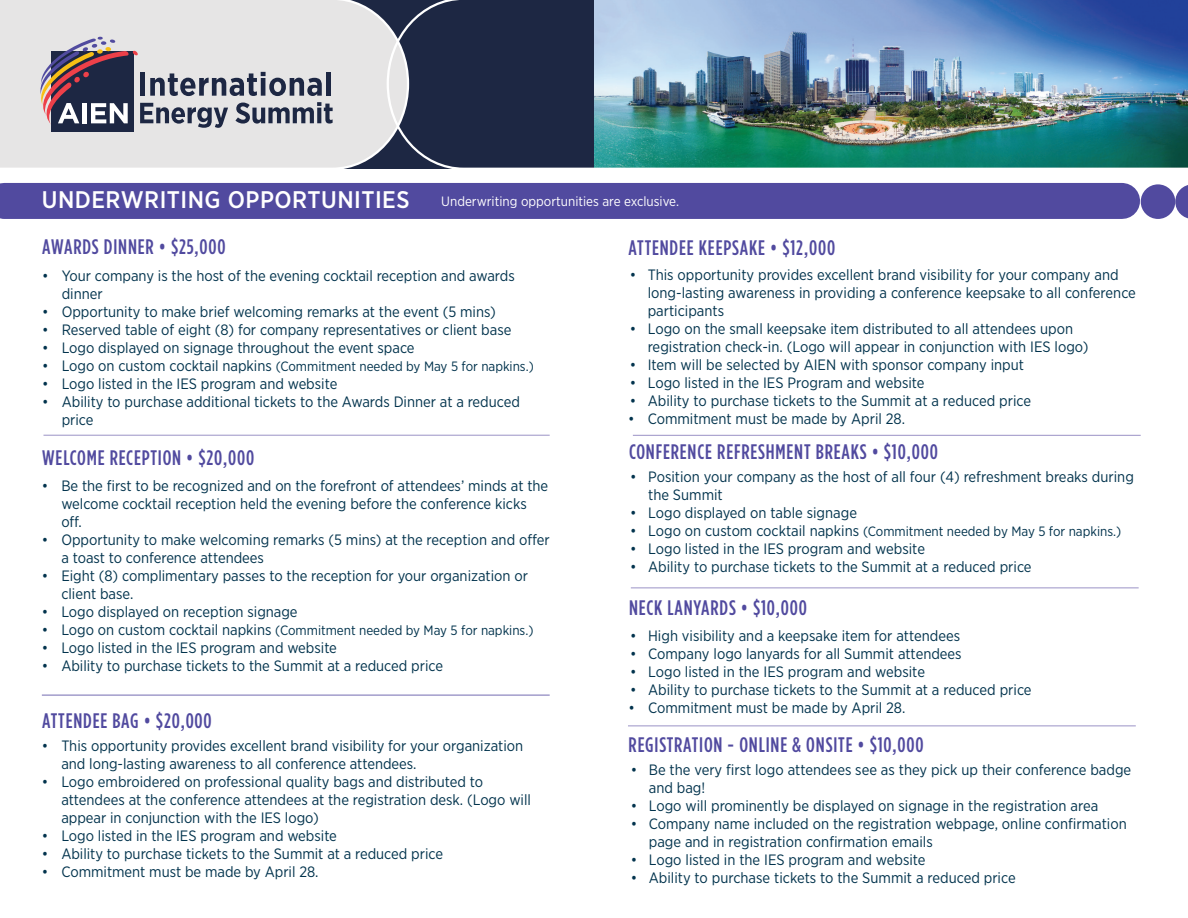
<style>
.page{position:relative;width:1188px;height:918px;background:#fff}
.page>*{position:absolute;margin:0;border:0;box-sizing:border-box;transform-origin:0 0}
.t1{font:500 24px "Gotham Narrow";letter-spacing:.02em;color:#fff}
.t2{font:500 21px "Gotham Condensed";letter-spacing:.04em;color:#514a9f}
.t3{font:15px/18px "Gotham Narrow";color:#02334d}
.t4{font:13.5px "Gotham Narrow";color:#02334d}
.t5{font:13.5px "Gotham Narrow";color:#fff}
.s1{font-size:15px}
</style>
<div class="page">
<div style="left:4px;top:183px;width:1118px;height:36px;background:#514a9f"></div>
<div style="left:1141px;top:184px;width:34px;height:35px;background:#514a9f;border-radius:50%"></div>
<svg style="left:1175px;top:185px;width:13px;height:34px"></svg>
<hr style="left:44px;top:435px;width:506px;height:1px;background:#9a92c6">
<hr style="left:42px;top:695px;width:508px;height:1px;background:#746cb1">
<div style="left:0;top:0;width:385px;height:169px;background:#e6e5e5"></div>
<img style="left:385px;top:0;width:803px;height:169px">
<div style="left:52px;top:51px;width:82px;height:81px;background:#1d2743"></div>
<svg style="left:41px;top:37px;width:292px;height:91px"></svg>
<hr style="left:633px;top:435px;width:508px;height:1px;background:#9a92c6">
<hr style="left:631px;top:588px;width:508px;height:1px;background:#9a92c6">
<hr style="left:628px;top:726px;width:508px;height:1px;background:#9a92c6">
<h1 class="t1" style="left:42px;top:185px;width:369px">UNDERWRITING OPPORTUNITIES</h1>
<p class="t5" style="left:441px;top:193px;width:239px">Underwriting opportunities are exclusive.</p>
<h2 class="t2" style="left:42px;top:235px;width:185px">AWARDS DINNER • $25,000</h2>
<p class="t3" style="left:62px;top:267px;width:455px;text-indent:-20px">• Your company is the host of the evening cocktail reception and awards dinner</p>
<p class="t3" style="left:42px;top:303px;width:455px">• Opportunity to make brief welcoming remarks at the event (5 mins)</p>
<p class="t3" style="left:42px;top:321px;width:471px">• Reserved table of eight (8) for company representatives or client base</p>
<p class="t3" style="left:42px;top:339px;width:374px">• Logo displayed on signage throughout the event space</p>
<p class="t4" style="left:42px;top:358px;width:493px"><span class="s1">• Logo on custom cocktail napkins</span> (Commitment needed by May 5 for napkins.)</p>
<p class="t3" style="left:42px;top:375px;width:297px">• Logo listed in the IES program and website</p>
<p class="t3" style="left:62px;top:393px;width:460px;text-indent:-20px">• Ability to purchase additional tickets to the Awards Dinner at a reduced price</p>
<h2 class="t2" style="left:42px;top:446px;width:214px">WELCOME RECEPTION • $20,000</h2>
<p class="t3" style="left:61px;top:476px;width:488px;text-indent:-19px">• Be the first to be recognized and on the forefront of attendees’ minds at the welcome cocktail reception held the evening before the conference kicks off.</p>
<p class="t3" style="left:61px;top:530px;width:490px;text-indent:-19px">• Opportunity to make welcoming remarks (5 mins) at the reception and offer a toast to conference attendees</p>
<p class="t3" style="left:61px;top:566px;width:468px;text-indent:-19px">• Eight (8) complimentary passes to the reception for your organization or client base.</p>
<p class="t3" style="left:42px;top:602px;width:257px">• Logo displayed on reception signage</p>
<p class="t4" style="left:42px;top:622px;width:493px"><span class="s1">• Logo on custom cocktail napkins</span> (Commitment needed by May 5 for napkins.)</p>
<p class="t3" style="left:42px;top:638px;width:297px">• Logo listed in the IES program and website</p>
<p class="t3" style="left:42px;top:656px;width:403px">• Ability to purchase tickets to the Summit at a reduced price</p>
<h2 class="t2" style="left:42px;top:709px;width:171px">ATTENDEE BAG • $20,000</h2>
<p class="t3" style="left:61px;top:737px;width:463px;text-indent:-19px">• This opportunity provides excellent brand visibility for your organization and long-lasting awareness to all conference attendees.</p>
<p class="t3" style="left:61px;top:773px;width:471px;text-indent:-19px">• Logo embroidered on professional quality bags and distributed to attendees at the conference attendees at the registration desk. (Logo will appear in conjunction with the IES logo)</p>
<p class="t3" style="left:42px;top:827px;width:297px">• Logo listed in the IES program and website</p>
<p class="t3" style="left:42px;top:845px;width:403px">• Ability to purchase tickets to the Summit at a reduced price</p>
<p class="t3" style="left:42px;top:863px;width:278px">• Commitment must be made by April 28.</p>
<h2 class="t2" style="left:629px;top:236px;width:208px">ATTENDEE KEEPSAKE • $12,000</h2>
<p class="t3" style="left:648px;top:265px;width:490px;text-indent:-18px">• This opportunity provides excellent brand visibility for your company and long-lasting awareness in providing a conference keepsake to all conference participants</p>
<p class="t3" style="left:648px;top:319px;width:442px;text-indent:-18px">• Logo on the small keepsake item distributed to all attendees upon registration check-in. (Logo will appear in conjunction with IES logo)</p>
<p class="t3" style="left:630px;top:355px;width:396px">• Item will be selected by AIEN with sponsor company input</p>
<p class="t3" style="left:630px;top:373px;width:296px">• Logo listed in the IES Program and website</p>
<p class="t3" style="left:630px;top:391px;width:403px">• Ability to purchase tickets to the Summit at a reduced price</p>
<p class="t3" style="left:628px;top:409px;width:278px">• Commitment must be made by April 28.</p>
<h2 class="t2" style="left:629px;top:440px;width:310px">CONFERENCE REFRESHMENT BREAKS • $10,000</h2>
<p class="t3" style="left:648px;top:467px;width:487px;text-indent:-18px">• Position your company as the host of all four (4) refreshment breaks during the Summit</p>
<p class="t3" style="left:630px;top:503px;width:228px">• Logo displayed on table signage</p>
<p class="t4" style="left:630px;top:523px;width:493px"><span class="s1">• Logo on custom cocktail napkins</span> (Commitment needed by May 5 for napkins.)</p>
<p class="t3" style="left:630px;top:539px;width:296px">• Logo listed in the IES program and website</p>
<p class="t3" style="left:630px;top:557px;width:403px">• Ability to purchase tickets to the Summit at a reduced price</p>
<h2 class="t2" style="left:629px;top:597px;width:179px">NECK LANYARDS • $10,000</h2>
<p class="t3" style="left:630px;top:626px;width:332px">• High visibility and a keepsake item for attendees</p>
<p class="t3" style="left:630px;top:644px;width:333px">• Company logo lanyards for all Summit attendees</p>
<p class="t3" style="left:630px;top:662px;width:296px">• Logo listed in the IES program and website</p>
<p class="t3" style="left:630px;top:680px;width:403px">• Ability to purchase tickets to the Summit at a reduced price</p>
<p class="t3" style="left:629px;top:698px;width:278px">• Commitment must be made by April 28.</p>
<h2 class="t2" style="left:629px;top:733px;width:297px">REGISTRATION - ONLINE &amp; ONSITE • $10,000</h2>
<p class="t3" style="left:649px;top:761px;width:484px;text-indent:-18px">• Be the very first logo attendees see as they pick up their conference badge and bag!</p>
<p class="t3" style="left:631px;top:797px;width:469px">• Logo will prominently be displayed on signage in the registration area</p>
<p class="t3" style="left:649px;top:815px;width:479px;text-indent:-18px">• Company name included on the registration webpage, online confirmation page and in registration confirmation emails</p>
<p class="t3" style="left:631px;top:851px;width:296px">• Logo listed in the IES program and website</p>
<p class="t3" style="left:631px;top:869px;width:386px">• Ability to purchase tickets to the Summit a reduced price</p>
</div>
